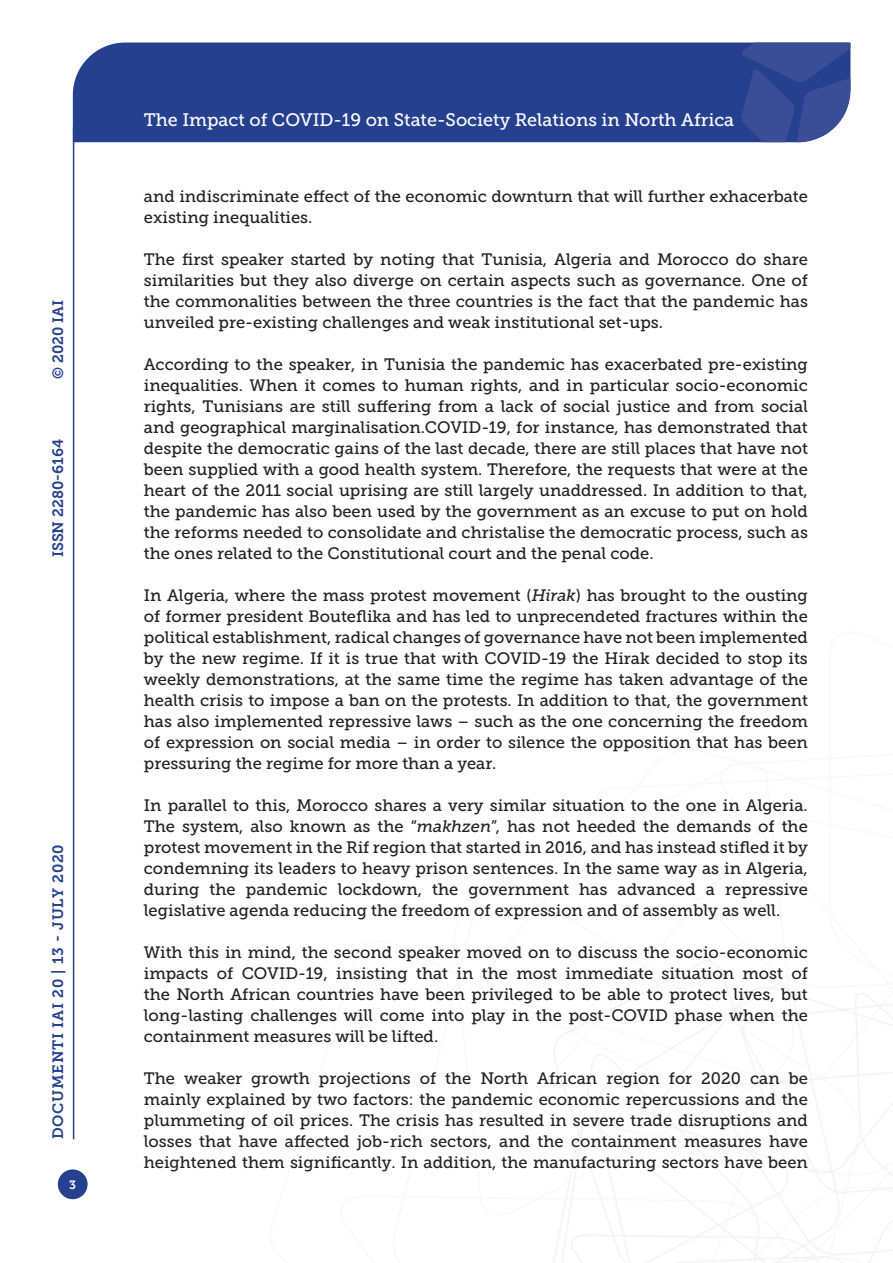
<style>
.page{position:relative;width:893px;height:1263px;background:#fff}
.page>*{position:absolute;margin:0;border:0;box-sizing:border-box;transform-origin:0 0}
.t1{font:18px "Museo Slab 500";color:#fff}
.Testo{font:16.5px/21px "Museo Slab 500";color:#231f20;text-align:justify}
.t2{font:15px "Museo Slab 700";letter-spacing:.05em;color:#25408f}
.t3{font:15px "Museo Slab 700";color:#25408f}
.t4{font:12px "Museo Slab 700";color:#fff}
.s1{font-style:italic}
</style>
<div class="page">
<svg style="left:553px;top:960px;width:340px;height:303px"></svg>
<div style="left:73px;top:43px;width:668px;height:99px;background:#25408f"></div>
<svg style="left:741px;top:43px;width:109px;height:99px"></svg>
<div style="left:58px;top:1169px;width:30px;height:30px;background:#25408f;border-radius:50%"></div>
<hr style="left:73px;top:126px;width:1px;height:1013px;background:#25408f">
<p class="t2" style="left:50px;top:379px;width:80px;rotate:-90deg">© 2020 IAI</p>
<p class="t3" style="left:50px;top:557px;width:120px;rotate:-90deg">ISSN 2280-6164</p>
<p class="t2" style="left:50px;top:1139px;width:296px;rotate:-90deg">DOCUMENTI IAI 20 | 13 - JULY 2020</p>
<p class="t4" style="left:69px;top:1178px;width:8px">3</p>
<p class="t1" style="left:144px;top:110px;width:592px">The Impact of COVID-19 on State-Society Relations in North Africa</p>
<p class="Testo" style="left:144px;top:186px;width:666px">and indiscriminate effect of the economic downturn that will further exhacerbate existing inequalities.</p>
<p class="Testo" style="left:144px;top:249px;width:666px">The first speaker started by noting that Tunisia, Algeria and Morocco do share similarities but they also diverge on certain aspects such as governance. One of the commonalities between the three countries is the fact that the pandemic has unveiled pre-existing challenges and weak institutional set-ups.</p>
<p class="Testo" style="left:144px;top:354px;width:666px">According to the speaker, in Tunisia the pandemic has exacerbated pre-existing inequalities. When it comes to human rights, and in particular socio-economic rights, Tunisians are still suffering from a lack of social justice and from social and geographical marginalisation.COVID-19, for instance, has demonstrated that despite the democratic gains of the last decade, there are still places that have not been supplied with a good health system. Therefore, the requests that were at the heart of the 2011 social uprising are still largely unaddressed. In addition to that, the pandemic has also been used by the government as an excuse to put on hold the reforms needed to consolidate and christalise the democratic process, such as the ones related to the Constitutional court and the penal code.</p>
<p class="Testo" style="left:144px;top:585px;width:666px">In Algeria, where the mass protest movement (<span class="s1">Hirak</span>) has brought to the ousting of former president Bouteflika and has led to unprecendeted fractures within the political establishment, radical changes of governance have not been implemented by the new regime. If it is true that with COVID-19 the Hirak decided to stop its weekly demonstrations, at the same time the regime has taken advantage of the health crisis to impose a ban on the protests. In addition to that, the government has also implemented repressive laws – such as the one concerning the freedom of expression on social media – in order to silence the opposition that has been pressuring the regime for more than a year.</p>
<p class="Testo" style="left:144px;top:795px;width:666px">In parallel to this, Morocco shares a very similar situation to the one in Algeria.<br>The system, also known as the “<span class="s1">makhzen</span>”, has not heeded the demands of the protest movement in the Rif region that started in 2016, and has instead stifled it by condemning its leaders to heavy prison sentences. In the same way as in Algeria, during the pandemic lockdown, the government has advanced a repressive legislative agenda reducing the freedom of expression and of assembly as well.</p>
<p class="Testo" style="left:144px;top:942px;width:666px">With this in mind, the second speaker moved on to discuss the socio-economic impacts of COVID-19, insisting that in the most immediate situation most of the North African countries have been privileged to be able to protect lives, but long-lasting challenges will come into play in the post-COVID phase when the containment measures will be lifted.</p>
<p class="Testo" style="left:144px;top:1068px;width:666px">The weaker growth projections of the North African region for 2020 can be mainly explained by two factors: the pandemic economic repercussions and the plummeting of oil prices. The crisis has resulted in severe trade disruptions and losses that have affected job-rich sectors, and the containment measures have heightened them significantly. In addition, the manufacturing sectors have been</p>
</div>
